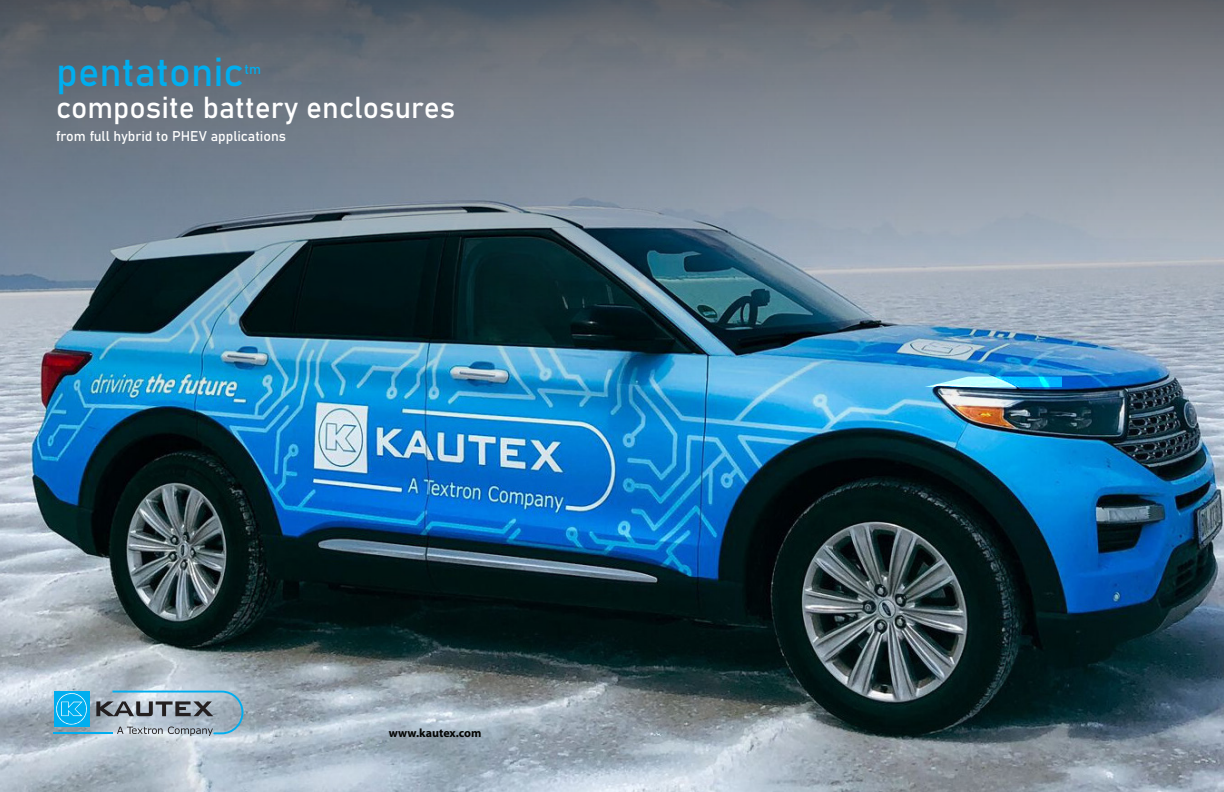
<style>
.page{position:relative;width:1224px;height:792px;background:#fff}
.page>*{position:absolute;margin:0;border:0;box-sizing:border-box;transform-origin:0 0}
.t1{font:40px "Bahnschrift";color:#00aeef}
.t2{font:30px "Bahnschrift";color:#fff}
.t3{font:14px "Bahnschrift";color:#fff}
.t4{font:14px "Bahnschrift";color:#00aeef}
.t5{font:700 12px "Myriad Pro";color:#040503}
</style>
<div class="page">
<img style="left:0;top:0;width:1224px;height:792px">
<svg style="left:924px;top:377px;width:138px;height:10px"></svg>
<p class="t1" style="left:56px;top:41px;width:189px">pentatonic</p>
<p class="t4" style="left:245px;top:58px;width:18px">tm</p>
<p class="t3" style="left:56px;top:126px;width:231px">from full hybrid to PHEV applications</p>
<p class="t2" style="left:56px;top:85px;width:401px">composite battery enclosures</p>
<p class="t5" style="left:389px;top:726px;width:94px">www.kautex.com</p>
</div>
